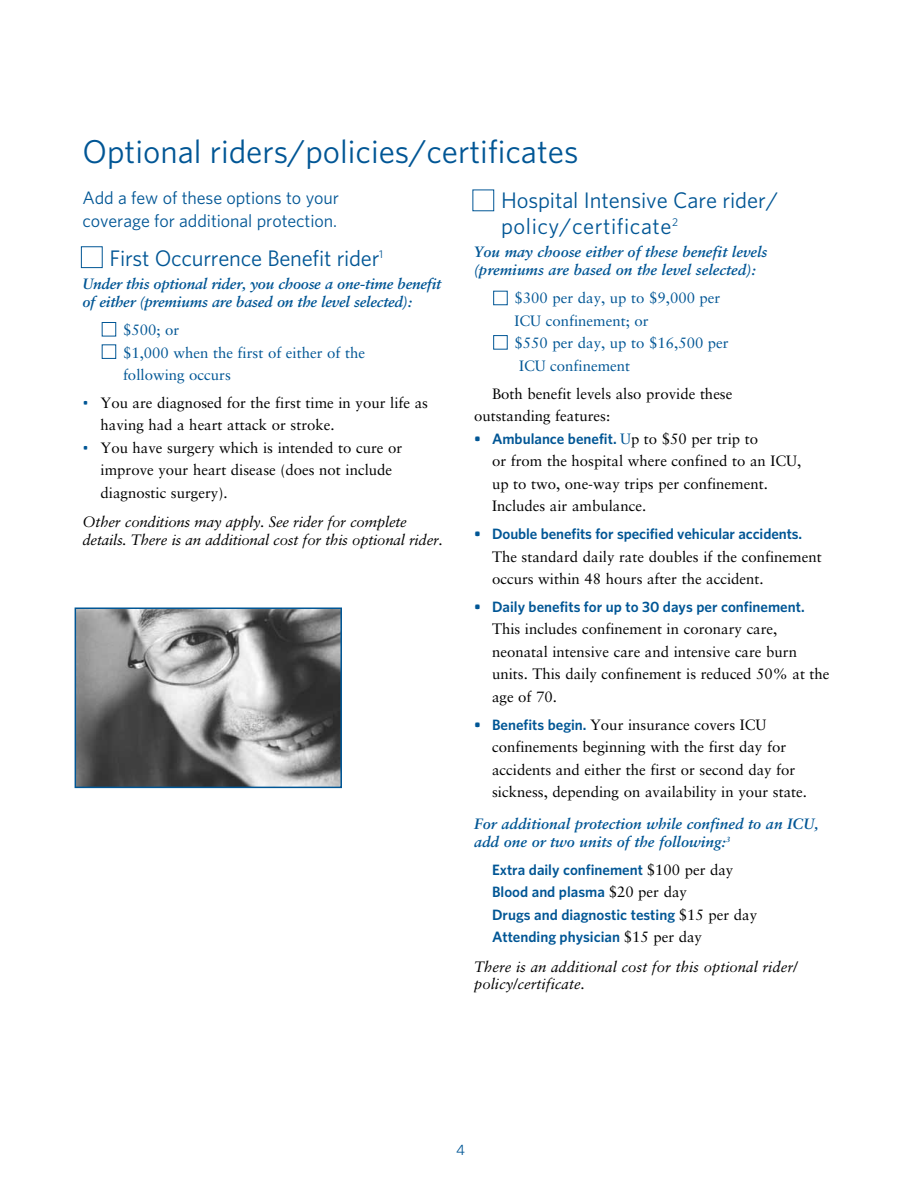
<style>
.page{position:relative;width:918px;height:1188px;background:#fff}
.page>*{position:absolute;margin:0;border:0;box-sizing:border-box;transform-origin:0 0}
.t1{font:33px "Whitney";color:#005695}
.t2{font:22.5px/25.5px "Whitney";letter-spacing:-.005em;color:#005695}
.t3{font:18px/22.5px "Whitney";letter-spacing:-.005em;color:#005695}
.t4{font:15px/22.5px "Sabon";color:#000}
.t5{font:italic 700 15px/18px "Sabon";color:#005695}
.t6{font:600 15px/22.5px "Whitney";color:#005695}
.t7{font:italic 15px/18px "Sabon";letter-spacing:-.015em;color:#000}
.t8{font:15px/22.5px "Sabon";color:#005695}
.t9{font:15px "Whitney";color:#005695}
.s1{font-family:"Sabon";font-weight:400}
.s2{font-family:"Sabon";font-weight:400;color:#000}
.s3{font-family:"Whitney";font-weight:600;color:#005695}
.s4{font-family:"Whitney";color:#005695}
</style>
<div class="page">
<div style="left:102px;top:322px;width:14px;height:14px;background:#fff;border:1px solid #005695"></div>
<div style="left:102px;top:344px;width:14px;height:15px;background:#fff;border:1px solid #005695"></div>
<div style="left:81px;top:246px;width:22px;height:22px;background:#fff;border:1px solid #005695"></div>
<div style="left:493px;top:291px;width:15px;height:14px;background:#fff;border:1px solid #005695"></div>
<div style="left:493px;top:335px;width:15px;height:15px;background:#fff;border:1px solid #005695"></div>
<img style="left:78px;top:611px;width:261px;height:174px">
<div style="left:75px;top:608px;width:267px;height:180px;border:2px solid #005695"></div>
<h1 class="t1" style="left:82px;top:131px;width:498px">Optional riders/policies/certificates</h1>
<h2 class="t2" style="left:501px;top:188px;width:279px">Hospital Intensive Care rider/ policy/certificate<sup>2</sup></h2>
<p class="t5" style="left:474px;top:243px;width:295px">You may choose either of these benefit levels (premiums are based on the level selected):</p>
<p class="t8" style="left:514px;top:287px;width:207px">$300 per day, up to $9,000 per</p>
<p class="t8" style="left:514px;top:309px;width:136px">ICU confinement; or</p>
<p class="t8" style="left:514px;top:332px;width:216px">$550 per day, up to $16,500 per</p>
<p class="t8" style="left:519px;top:354px;width:113px">ICU confinement</p>
<p class="t4" style="left:474px;top:382px;width:260px;text-indent:18px">Both benefit levels also provide these outstanding features:</p>
<p class="t6" style="left:474px;top:427px;width:286px">• Ambulance benefit. <span class="s1">U</span><span class="s2">p to $50 per trip to</span></p>
<p class="t4" style="left:492px;top:450px;width:311px">or from the hospital where confined to an ICU, up to two, one-way trips per confinement.<br>Includes air ambulance.</p>
<p class="t6" style="left:474px;top:522px;width:330px">• Double benefits for specified vehicular accidents.</p>
<p class="t4" style="left:492px;top:545px;width:331px">The standard daily rate doubles if the confinement occurs within 48 hours after the accident.</p>
<p class="t6" style="left:474px;top:595px;width:332px">• Daily benefits for up to 30 days per confinement.</p>
<p class="t4" style="left:492px;top:618px;width:339px">This includes confinement in coronary care, neonatal intensive care and intensive care burn units. This daily confinement is reduced 50% at the age of 70.</p>
<p class="t4" style="left:492px;top:713px;width:317px;text-indent:-18px"><span class="s3">• Benefits begin.</span> Your insurance covers ICU confinements beginning with the first day for accidents and either the first or second day for sickness, depending on availability in your state.</p>
<p class="t5" style="left:474px;top:815px;width:346px">For additional protection while confined to an ICU, add one or two units of the following:<sup>3</sup></p>
<p class="t6" style="left:492px;top:858px;width:267px">Extra daily confinement <span class="s2">$100 per day </span>Blood and plasma <span class="s2">$20 per day<br></span>Drugs and diagnostic testing <span class="s2">$15 per day </span>Attending physician <span class="s2">$15 per day</span></p>
<p class="t7" style="left:474px;top:959px;width:325px;line-height:16.5px">There is an additional cost for this optional rider/ policy/certificate.</p>
<p class="t3" style="left:82px;top:187px;width:258px">Add a few of these options to your coverage for additional protection.</p>
<h2 class="t2" style="left:110px;top:245px;width:275px">First Occurrence Benefit rider<sup>1</sup></h2>
<p class="t5" style="left:82px;top:275px;width:360px">Under this optional rider, you choose a one-time benefit of either (premiums are based on the level selected):</p>
<p class="t8" style="left:123px;top:318px;width:244px">$500; or<br>$1,000 when the first of either of the following occurs</p>
<p class="t4" style="left:101px;top:391px;width:329px;text-indent:-18px"><span class="s4">•</span> You are diagnosed for the first time in your life as having had a heart attack or stroke.</p>
<p class="t4" style="left:101px;top:436px;width:303px;text-indent:-18px"><span class="s4">•</span> You have surgery which is intended to cure or improve your heart disease (does not include diagnostic surgery).</p>
<p class="t7" style="left:82px;top:513px;width:362px">Other conditions may apply. See rider for complete details. There is an additional cost for this optional rider.</p>
<p class="t9" style="left:456px;top:1141px;width:10px">4</p>
</div>
